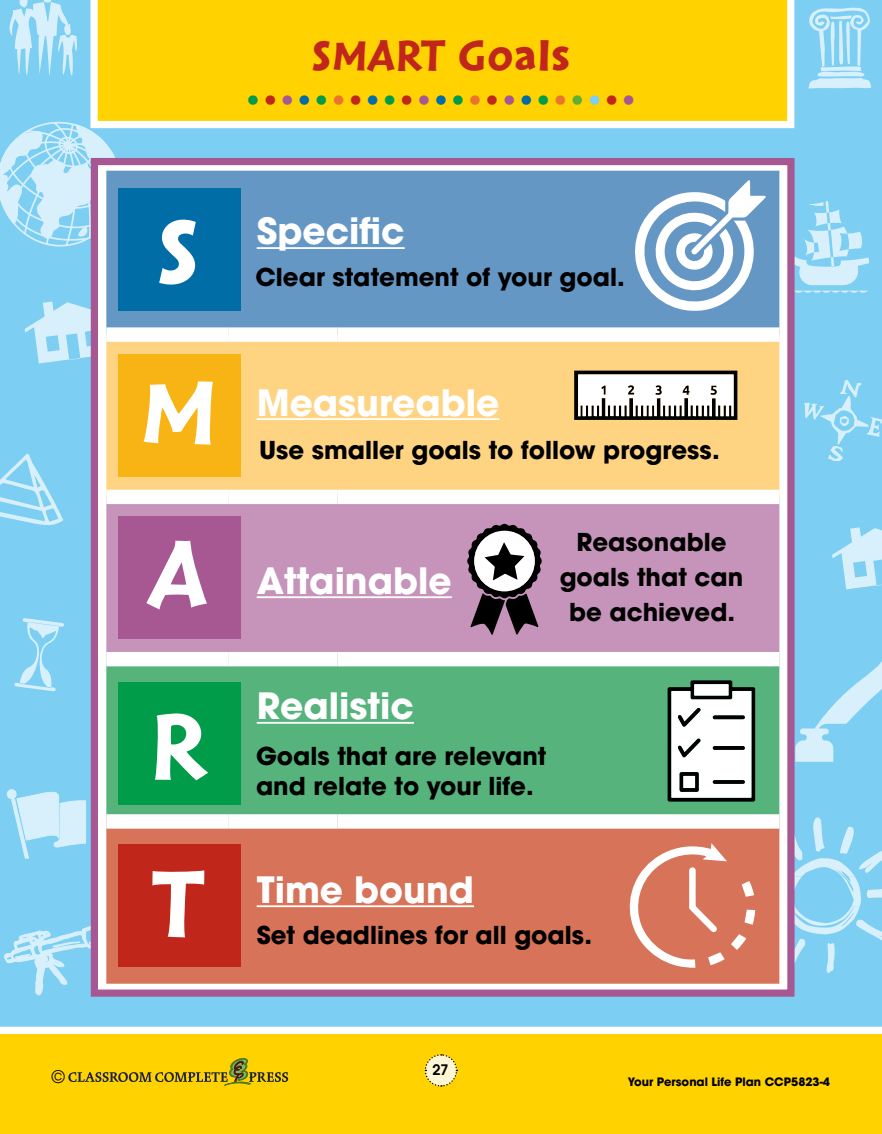
<style>
.page{position:relative;width:882px;height:1134px;background:#fff}
.page>*{position:absolute;margin:0;border:0;box-sizing:border-box;transform-origin:0 0}
.t1{font:96.6px/161.4px "Cal Sans Heavy KA";color:#fff}
.t2{font:44.71px "Cal Sans Heavy KA";letter-spacing:.04em;color:#c1261b}
.t3{font:700 40.34px "Futura";color:#009c4a}
.t4{font:700 36.05px "Avant Garde";color:#fff}
.t5{font:700 24.5px/34.6px "Avant Garde";color:#000;text-align:center}
.t6{font:17.32px "Avant Garde";color:#000}
.t7{font:600 14.44px "Avant Garde";color:#000}
.t8{font:700 11.55px "Avant Garde";color:#000}
.s1{color:#c1261b}
.s2{color:#a75893}
.s3{color:#006da7}
.s4{color:#ea742d}
.s5{color:#5eaf36}
.s6{color:#7ccef3}
</style>
<div class="page">
<div style="left:0;top:1034px;width:882px;height:100px;background:#ffd200"></div>
<svg style="left:424px;top:1054px;width:34px;height:33px"></svg>
<svg style="left:68px;top:1058px;width:220px;height:27px"></svg>
<div style="left:0;top:0;width:882px;height:1027px;background:#7ccef3"></div>
<svg style="left:0;top:454px;width:63px;height:73px;background:#93d6f5"></svg>
<svg style="left:25px;top:302px;width:66px;height:61px;background:#b2e1f7"></svg>
<svg style="left:808px;top:6px;width:63px;height:83px;background:#a0dbf6"></svg>
<svg style="left:8px;top:0;width:70px;height:76px;background:#a3dcf6"></svg>
<svg style="left:5px;top:789px;width:81px;height:70px;background:#afe1f7"></svg>
<svg style="left:804px;top:380px;width:78px;height:81px;background:#8ad3f4"></svg>
<svg style="left:795px;top:201px;width:74px;height:92px;background:#a1dbf6"></svg>
<svg style="left:14px;top:618px;width:50px;height:73px;background:#94d7f5"></svg>
<svg style="left:4px;top:923px;width:87px;height:74px;background:#95d7f5"></svg>
<svg style="left:0;top:120px;width:122px;height:128px;background:#acdff7"></svg>
<svg style="left:832px;top:527px;width:50px;height:62px;background:#afe1f7"></svg>
<svg style="left:795px;top:645px;width:87px;height:117px;background:#92d6f5"></svg>
<div style="left:94px;top:162px;width:697px;height:831px;background:#fff"></div>
<div style="left:91px;top:158px;width:704px;height:839px;border:7px solid #a75893"></div>
<svg style="left:90px;top:0;width:704px;height:128px;background:#fdd515"></svg>
<div style="left:106px;top:171px;width:673px;height:156px;background:#6597c5"></div>
<div style="left:106px;top:342px;width:673px;height:148px;background:#fed483"></div>
<div style="left:106px;top:504px;width:673px;height:148px;background:#c694ba"></div>
<div style="left:106px;top:666px;width:673px;height:148px;background:#56b37b"></div>
<div style="left:106px;top:829px;width:673px;height:155px;background:#d67359"></div>
<div style="left:118px;top:188px;width:122px;height:123px;background:#006da7"></div>
<div style="left:118px;top:354px;width:122px;height:123px;background:#f8b415"></div>
<div style="left:118px;top:516px;width:122px;height:123px;background:#a75893"></div>
<div style="left:118px;top:682px;width:122px;height:122px;background:#009c4a"></div>
<div style="left:118px;top:845px;width:122px;height:122px;background:#c1261b"></div>
<hr style="left:257px;top:247px;width:148px;height:2px;background:#fff">
<hr style="left:257px;top:418px;width:242px;height:2px;background:#fff">
<hr style="left:257px;top:596px;width:195px;height:2px;background:#fff">
<hr style="left:257px;top:722px;width:157px;height:2px;background:#fff">
<hr style="left:257px;top:905px;width:217px;height:2px;background:#fff">
<svg style="left:631px;top:180px;width:135px;height:132px"></svg>
<svg style="left:625px;top:817px;width:257px;height:156px;background:#c2a7a7"></svg>
<svg style="left:574px;top:371px;width:163px;height:49px"></svg>
<svg style="left:668px;top:680px;width:87px;height:122px"></svg>
<svg style="left:467px;top:523px;width:75px;height:112px"></svg>
<h2 class="t2" style="left:312px;top:30px;width:259px">SMART GOALS</h2>
<h3 class="t3" style="left:246px;top:62px;width:391px">.<span class="s1">.</span><span class="s2">.</span><span class="s3">.</span>.<span class="s4">.</span><span class="s1">.</span><span class="s3">.</span>.<span class="s1">.</span><span class="s2">.</span><span class="s3">.</span>.<span class="s4">.</span><span class="s1">.</span><span class="s2">.</span><span class="s3">.</span>.<span class="s4">.</span><span class="s5">.</span><span class="s6">.</span><span class="s1">.</span><span class="s2">.</span></h3>
<h1 class="t1" style="left:141px;top:172px;width:75px">S<br>M<br>A</h1>
<h1 class="t1" style="left:151px;top:668px;width:54px;line-height:157.8px">R<br>T</h1>
<h3 class="t4" style="left:257px;top:208px;width:149px">Specific</h3>
<p class="t5" style="left:256px;top:260px;width:371px">Clear statement of your goal.</p>
<h3 class="t4" style="left:257px;top:379px;width:244px">Measureable</h3>
<p class="t5" style="left:259px;top:433px;width:462px">Use smaller goals to follow progress.</p>
<h3 class="t4" style="left:257px;top:557px;width:197px">Attainable</h3>
<p class="t5" style="left:560px;top:525px;width:185px">Reasonable goals that can be achieved.</p>
<h3 class="t4" style="left:257px;top:683px;width:159px">Realistic</h3>
<p class="t5" style="left:256px;top:741px;width:292px;line-height:29.4px;text-align:left">Goals that are relevant and relate to your life.</p>
<h3 class="t4" style="left:257px;top:866px;width:219px">Time bound</h3>
<p class="t5" style="left:257px;top:917px;width:337px">Set deadlines for all goals.</p>
<p class="t7" style="left:433px;top:1060px;width:18px">27</p>
<p class="t6" style="left:52px;top:1067px;width:14px">©</p>
<p class="t8" style="left:628px;top:1074px;width:204px">Your Personal Life Plan CCP5823-4</p>
</div>
